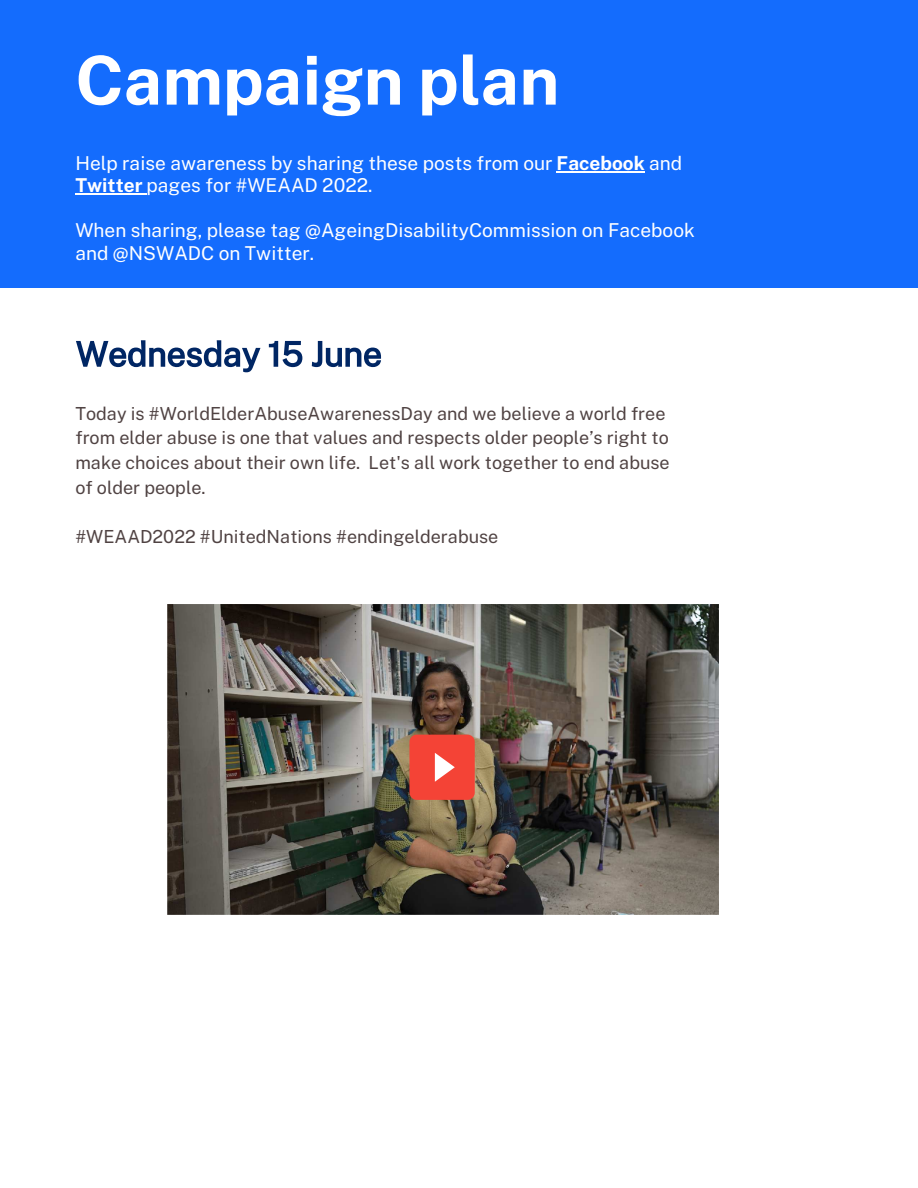
<style>
.page{position:relative;width:918px;height:1188px;background:#fff}
.page>*{position:absolute;margin:0;border:0;box-sizing:border-box;transform-origin:0 0}
.t1{font:700 67.5px "Public Sans";color:#fff}
.t2{font:19.2px/22.5px "Public Sans";color:#fff}
.t3{font:18px/24.8px "Public Sans";color:#504343}
.s1{font-weight:700}
</style>
<div class="page">
<div style="left:0;top:0;width:918px;height:288px;background:#146cfd"></div>
<svg style="left:76px;top:340px;width:305px;height:32px"></svg>
<hr style="left:557px;top:171px;width:88px;height:1px;background:#fff">
<hr style="left:75px;top:193px;width:71px;height:2px;background:#fff">
<img style="left:168px;top:604px;width:551px;height:311px">
<div style="left:410px;top:735px;width:65px;height:65px;background:#f44336;border-radius:7px"></div>
<svg style="left:435px;top:753px;width:20px;height:29px"></svg>
<h1 class="t1" style="left:75px;top:31px;width:486px">Campaign plan</h1>
<p class="t2" style="left:75px;top:150px;width:608px">Help raise awareness by sharing these posts from our <span class="s1">Facebook</span> and<br><span class="s1">Twitter</span> pages for #WEAAD 2022.</p>
<p class="t2" style="left:75px;top:218px;width:621px">When sharing, please tag @AgeingDisabilityCommission on Facebook and @NSWADC on Twitter.</p>
<p class="t3" style="left:75px;top:400px;width:596px">Today is #WorldElderAbuseAwarenessDay and we believe a world free from elder abuse is one that values and respects older people’s right to make choices about their own life. Let's all work together to end abuse of older people.</p>
<p class="t3" style="left:75px;top:523px;width:424px">#WEAAD2022 #UnitedNations #endingelderabuse</p>
</div>
